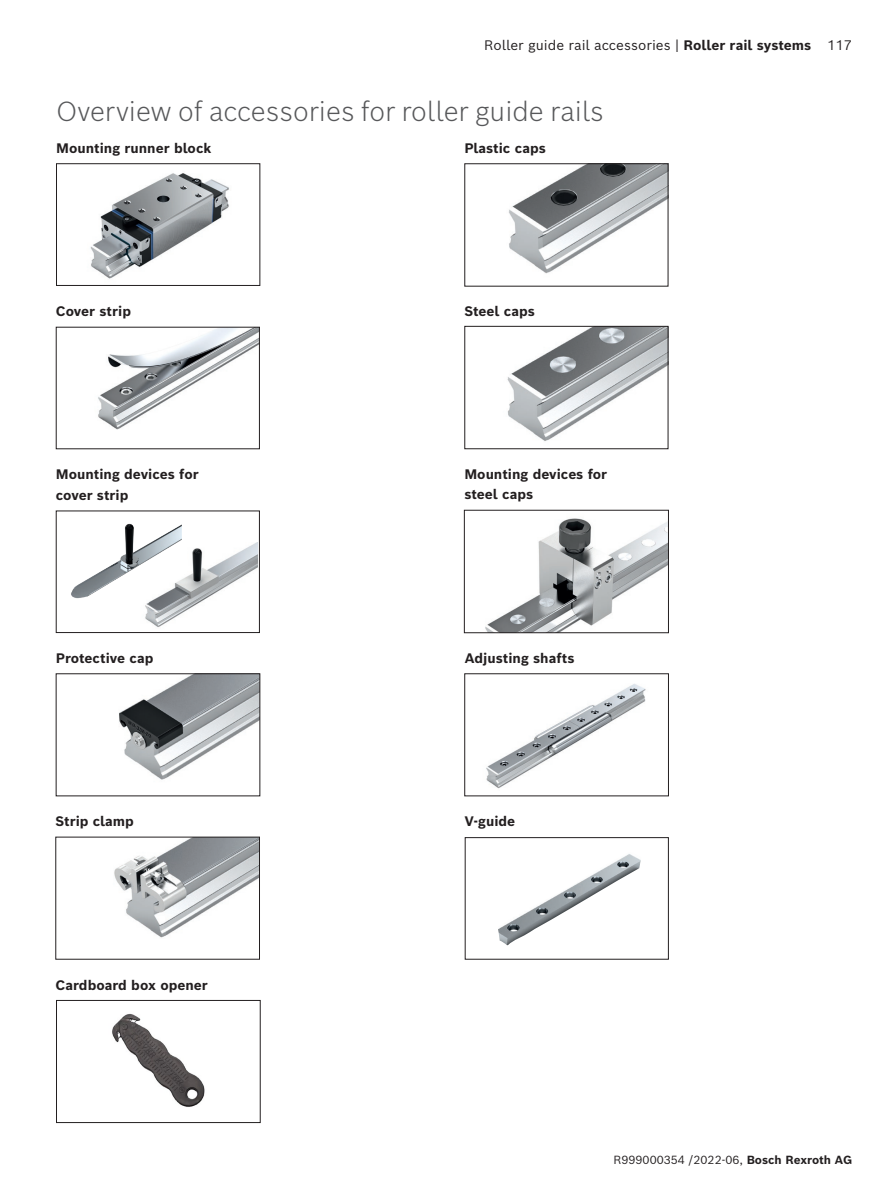
<style>
.page{position:relative;width:893px;height:1191px;background:#fff}
.page>*{position:absolute;margin:0;border:0;box-sizing:border-box;transform-origin:0 0}
.t1{font:300 27px "Bosch Sans";color:#57585a}
.t2{font:700 13.5px/20.4px "Bosch Sans";color:#231f20}
.t3{font:13.5px "Bosch Sans";color:#231f20}
.t4{font:11.55px "Bosch Sans";color:#231f20}
.s1{font-weight:700}
</style>
<div class="page">
<img style="left:114px;top:838px;width:144px;height:100px">
<img style="left:112px;top:1013px;width:93px;height:94px">
<div style="left:56px;top:1000px;width:205px;height:123px;border:1px solid #231f20"></div>
<img style="left:119px;top:675px;width:139px;height:105px">
<img style="left:509px;top:165px;width:157px;height:109px">
<div style="left:464px;top:163px;width:204px;height:123px;border:1px solid #231f20"></div>
<img style="left:507px;top:328px;width:159px;height:113px">
<div style="left:464px;top:326px;width:204px;height:123px;border:1px solid #231f20"></div>
<div style="left:465px;top:837px;width:204px;height:122px;border:1px solid #231f20"></div>
<img style="left:98px;top:329px;width:160px;height:101px">
<div style="left:56px;top:510px;width:204px;height:123px;border:1px solid #231f20"></div>
<img style="left:485px;top:518px;width:182px;height:113px">
<div style="left:464px;top:510px;width:205px;height:123px;border:1px solid #231f20"></div>
<img style="left:486px;top:684px;width:160px;height:105px">
<div style="left:464px;top:673px;width:205px;height:123px;border:1px solid #231f20"></div>
<img style="left:90px;top:173px;width:139px;height:106px">
<div style="left:56px;top:163px;width:204px;height:123px;border:1px solid #231f20"></div>
<img style="left:498px;top:854px;width:143px;height:91px">
<img style="left:145px;top:542px;width:113px;height:85px">
<img style="left:71px;top:523px;width:111px;height:82px">
<p class="t3" style="left:484px;top:36px;width:369px">Roller guide rail accessories | <span class="s1">Roller rail systems</span> 117</p>
<h1 class="t1" style="left:56px;top:94px;width:549px">Overview of accessories for roller guide rails</h1>
<p class="t2" style="left:56px;top:137px;width:157px">Mounting runner block</p>
<p class="t2" style="left:464px;top:137px;width:83px">Plastic caps</p>
<p class="t2" style="left:56px;top:300px;width:77px">Cover strip</p>
<p class="t2" style="left:464px;top:300px;width:72px">Steel caps</p>
<p class="t2" style="left:56px;top:464px;width:144px">Mounting devices for cover strip</p>
<p class="t2" style="left:464px;top:464px;width:144px">Mounting devices for steel caps</p>
<p class="t2" style="left:56px;top:647px;width:99px">Protective cap</p>
<p class="t2" style="left:465px;top:647px;width:111px">Adjusting shafts</p>
<p class="t2" style="left:55px;top:811px;width:80px">Strip clamp</p>
<p class="t2" style="left:465px;top:811px;width:52px">V-guide</p>
<p class="t2" style="left:55px;top:974px;width:154px">Cardboard box opener</p>
<p class="t4" style="left:614px;top:1151px;width:240px">R999000354 /2022-06, <span class="s1">Bosch Rexroth AG</span></p>
</div>
